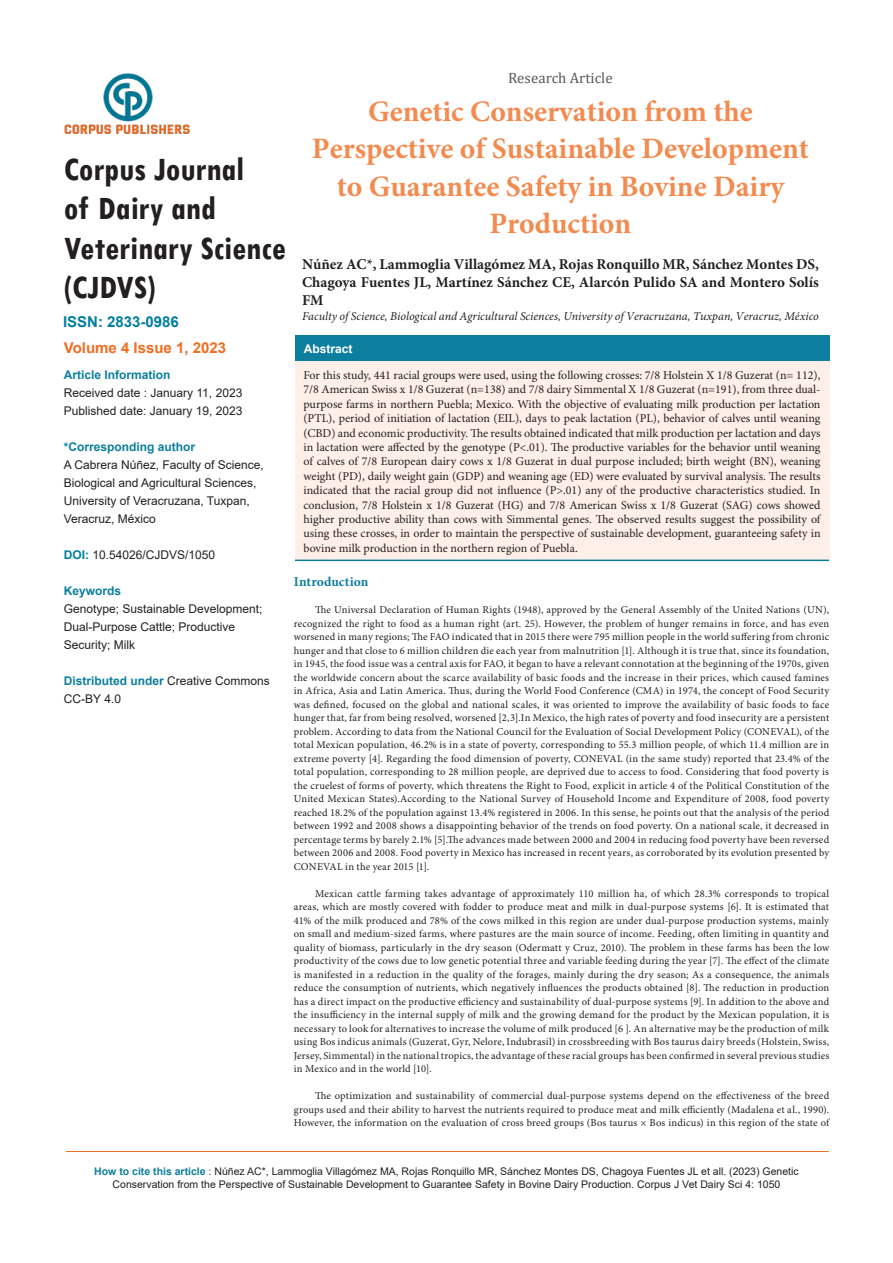
<style>
.page{position:relative;width:893px;height:1263px;background:#fff}
.page>*{position:absolute;margin:0;border:0;box-sizing:border-box;transform-origin:0 0}
.t1{font:700 condensed 34.65px/39.2px "Tw Cen";color:#231f20}
.t2{font:700 29.7px/37.5px "Minion Pro";color:#f38a4e;text-align:center}
.t3{font:700 15px/18px "Minion Pro";color:#231f20;text-align:justify}
.t4{font:700 15px "Arial";color:#f06d22}
.t5{font:15px "Cambria";color:#57585a}
.t6{font:700 15px "Arial";color:#007e9f}
.t7{font:700 13.5px "Minion Pro";letter-spacing:.005em;color:#0c7f9f}
.t8{font:12px/14.4px "Minion Pro";color:#231f20;text-align:justify}
.t9{font:12px/18px "Arial";color:#231f20}
.t10{font:italic 12px "Minion Pro";color:#231f20}
.t11{font:700 12px "Arial";color:#0c7f9f}
.t12{font:700 12px "Arial";color:#fff}
.t13{font:10.5px/13.5px "Minion Pro";letter-spacing:.02em;color:#231f20;text-align:justify}
.t14{font:10.5px/13.5px "Arial";color:#231f20;text-align:center}
.s1{font-weight:700;color:#007e9f}
.s2{font-weight:700;color:#0c7f9f}
</style>
<div class="page">
<hr style="left:66px;top:1151px;width:763px;height:1px;background:#f06d22">
<img style="left:65px;top:73px;width:125px;height:61px">
<div style="left:295px;top:336px;width:534px;height:30px;background:#0c7f9f"></div>
<div style="left:295px;top:362px;width:534px;height:199px;background:#fef0e9"></div>
<hr style="left:295px;top:560px;width:534px;height:1px;background:#0c7f9f">
<h1 class="t1" style="left:64px;top:149px;width:224px">Corpus Journal<br>of Dairy and<br>Veterinary Science (CJDVS)</h1>
<p class="t6" style="left:63px;top:311px;width:117px">ISSN: 2833-0986</p>
<p class="t4" style="left:64px;top:337px;width:164px">Volume 4 Issue 1, 2023</p>
<p class="t11" style="left:64px;top:366px;width:108px">Article Information</p>
<p class="t9" style="left:64px;top:384px;width:180px">Received date : January 11, 2023<br>Published date: January 19, 2023</p>
<p class="t11" style="left:64px;top:438px;width:133px">*Corresponding author</p>
<p class="t9" style="left:64px;top:456px;width:202px">A Cabrera Núñez, Faculty of Science,<br>Biological and Agricultural Sciences,<br>University of Veracruzana, Tuxpan,<br>Veracruz, México</p>
<p class="t9" style="left:64px;top:546px;width:153px"><span class="s1">DOI:</span> 10.54026/CJDVS/1050</p>
<p class="t11" style="left:64px;top:582px;width:59px">Keywords</p>
<p class="t9" style="left:64px;top:600px;width:200px">Genotype; Sustainable Development;<br>Dual-Purpose Cattle; Productive<br>Security; Milk</p>
<p class="t9" style="left:64px;top:672px;width:208px"><span class="s2">Distributed under</span> Creative Commons<br>CC-BY 4.0</p>
<p class="t5" style="left:508px;top:69px;width:106px">Research Article</p>
<p class="t2" style="left:312px;top:92px;width:498px">Genetic Conservation from the<br>Perspective of Sustainable Development to Guarantee Safety in Bovine Dairy<br>Production</p>
<p class="t3" style="left:302px;top:255px;width:518px">Núñez AC*, Lammoglia Villagómez MA, Rojas Ronquillo MR, Sánchez Montes DS, Chagoya Fuentes JL, Martínez Sánchez CE, Alarcón Pulido SA and Montero Solís FM</p>
<p class="t10" style="left:302px;top:308px;width:518px">Faculty of Science, Biological and Agricultural Sciences, University of Veracruzana, Tuxpan, Veracruz, México</p>
<p class="t12" style="left:304px;top:340px;width:50px">Abstract</p>
<p class="t8" style="left:303px;top:368px;width:519px">For this study, 441 racial groups were used, using the following crosses: 7/8 Holstein X 1/8 Guzerat (n= 112), 7/8 American Swiss x 1/8 Guzerat (n=138) and 7/8 dairy Simmental X 1/8 Guzerat (n=191), from three dual&shy;purpose farms in northern Puebla; Mexico. With the objective of evaluating milk production per lactation (PTL), period of initiation of lactation (EIL), days to peak lactation (PL), behavior of calves until weaning (CBD) and economic productivity. The results obtained indicated that milk production per lactation and days in lactation were affected by the genotype (P&lt;.01). The productive variables for the behavior until weaning of calves of 7/8 European dairy cows x 1/8 Guzerat in dual purpose included; birth weight (BN), weaning weight (PD), daily weight gain (GDP) and weaning age (ED) were evaluated by survival analysis. The results indicated that the racial group did not influence (P&gt;.01) any of the productive characteristics studied. In conclusion, 7/8 Holstein x 1/8 Guzerat (HG) and 7/8 American Swiss x 1/8 Guzerat (SAG) cows showed higher productive ability than cows with Simmental genes. The observed results suggest the possibility of using these crosses, in order to maintain the perspective of sustainable development, guaranteeing safety in bovine milk production in the northern region of Puebla.</p>
<p class="t7" style="left:294px;top:572px;width:76px">Introduction</p>
<p class="t13" style="left:294px;top:604px;width:537px;text-indent:21px">The Universal Declaration of Human Rights (1948), approved by the General Assembly of the United Nations (UN), recognized the right to food as a human right (art. 25). However, the problem of hunger remains in force, and has even worsened in many regions; The FAO indicated that in 2015 there were 795 million people in the world suffering from chronic hunger and that close to 6 million children die each year from malnutrition [1]. Although it is true that, since its foundation, in 1945, the food issue was a central axis for FAO, it began to have a relevant connotation at the beginning of the 1970s, given the worldwide concern about the scarce availability of basic foods and the increase in their prices, which caused famines in Africa, Asia and Latin America. Thus, during the World Food Conference (CMA) in 1974, the concept of Food Security was defined, focused on the global and national scales, it was oriented to improve the availability of basic foods to face hunger that, far from being resolved, worsened [2,3].In Mexico, the high rates of poverty and food insecurity are a persistent problem. According to data from the National Council for the Evaluation of Social Development Policy (CONEVAL), of the total Mexican population, 46.2% is in a state of poverty, corresponding to 55.3 million people, of which 11.4 million are in extreme poverty [4]. Regarding the food dimension of poverty, CONEVAL (in the same study) reported that 23.4% of the total population, corresponding to 28 million people, are deprived due to access to food. Considering that food poverty is the cruelest of forms of poverty, which threatens the Right to Food, explicit in article 4 of the Political Constitution of the United Mexican States).According to the National Survey of Household Income and Expenditure of 2008, food poverty reached 18.2% of the population against 13.4% registered in 2006. In this sense, he points out that the analysis of the period between 1992 and 2008 shows a disappointing behavior of the trends on food poverty. On a national scale, it decreased in percentage terms by barely 2.1% [5].The advances made between 2000 and 2004 in reducing food poverty have been reversed between 2006 and 2008. Food poverty in Mexico has increased in recent years, as corroborated by its evolution presented by CONEVAL in the year 2015 [1].</p>
<p class="t13" style="left:294px;top:887px;width:537px;text-indent:21px">Mexican cattle farming takes advantage of approximately 110 million ha, of which 28.3% corresponds to tropical areas, which are mostly covered with fodder to produce meat and milk in dual-purpose systems [6]. It is estimated that 41% of the milk produced and 78% of the cows milked in this region are under dual-purpose production systems, mainly on small and medium-sized farms, where pastures are the main source of income. Feeding, often limiting in quantity and quality of biomass, particularly in the dry season (Odermatt y Cruz, 2010). The problem in these farms has been the low productivity of the cows due to low genetic potential three and variable feeding during the year [7]. The effect of the climate is manifested in a reduction in the quality of the forages, mainly during the dry season; As a consequence, the animals reduce the consumption of nutrients, which negatively influences the products obtained [8]. The reduction in production has a direct impact on the productive efficiency and sustainability of dual-purpose systems [9]. In addition to the above and the insufficiency in the internal supply of milk and the growing demand for the product by the Mexican population, it is necessary to look for alternatives to increase the volume of milk produced [6 ]. An alternative may be the production of milk using Bos indicus animals (Guzerat, Gyr, Nelore, Indubrasil) in crossbreeding with Bos taurus dairy breeds (Holstein, Swiss, Jersey, Simmental) in the national tropics, the advantage of these racial groups has been confirmed in several previous studies in Mexico and in the world [10].</p>
<p class="t13" style="left:294px;top:1090px;width:537px;text-indent:21px">The optimization and sustainability of commercial dual-purpose systems depend on the effectiveness of the breed groups used and their ability to harvest the nutrients required to produce meat and milk efficiently (Madalena et al., 1990).<br>However, the information on the evaluation of cross breed groups (Bos taurus × Bos indicus) in this region of the state of</p>
<p class="t14" style="left:94px;top:1164px;width:706px"><span class="s2">How to cite this article</span> : Núñez AC*, Lammoglia Villagómez MA, Rojas Ronquillo MR, Sánchez Montes DS, Chagoya Fuentes JL et all. (2023) Genetic<br>Conservation from the Perspective of Sustainable Development to Guarantee Safety in Bovine Dairy Production. Corpus J Vet Dairy Sci 4: 1050</p>
</div>
